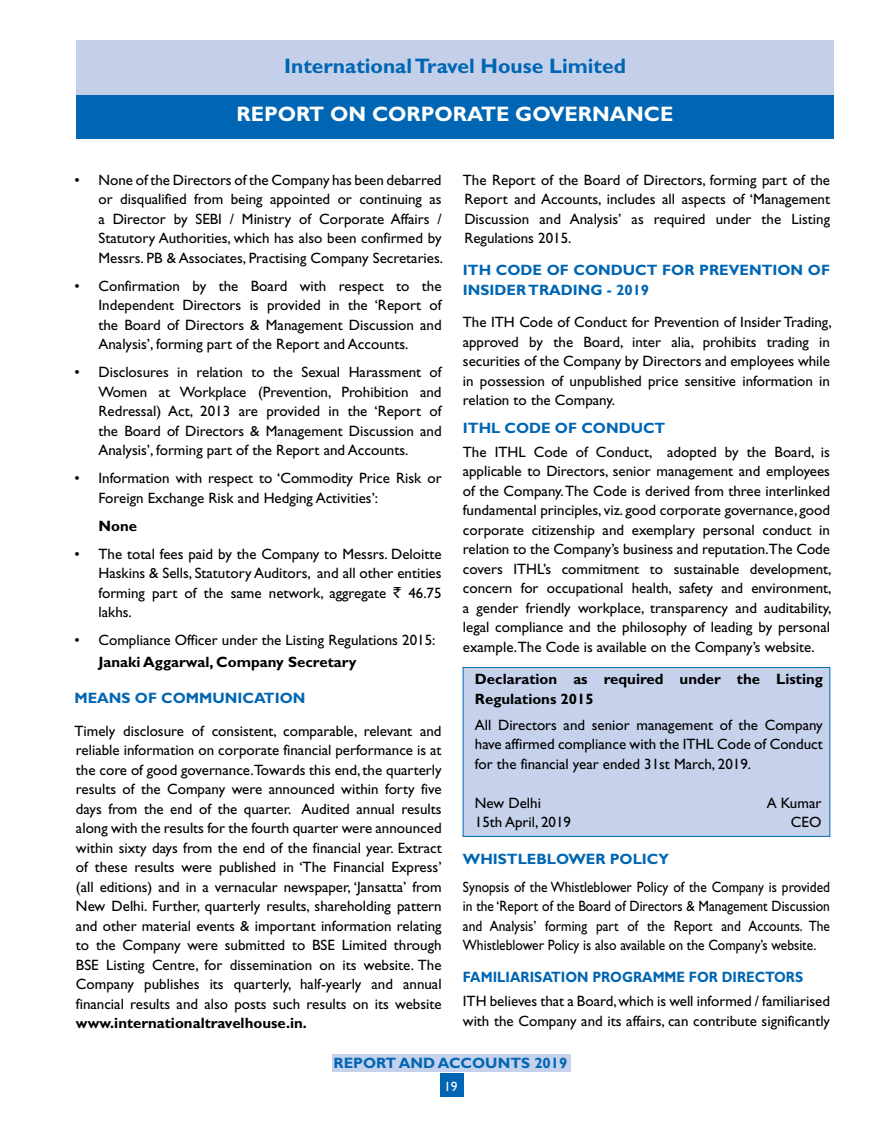
<style>
.page{position:relative;width:891px;height:1134px;background:#fff}
.page>*{position:absolute;margin:0;border:0;box-sizing:border-box;transform-origin:0 0}
.t1{font:700 21px "Gill Sans";color:#0066b3}
.t2{font:700 21px "Gill Sans";color:#fff}
.t3{font:15px/19.5px "Gill Sans";color:#000;text-align:justify}
.t4{font:15px/19.5px "Gill Sans";color:#000;text-align:justify;scale:.9 1}
.t5{font:700 15px/19.5px "Gill Sans";color:#0066b3}
.t6{font:700 15px/19.5px "Gill Sans";color:#000}
.t7{font:700 15px "Gill Sans";color:#0066b3;scale:.9 1}
.t8{font:13.5px "Gill Sans";color:#fff}
.s1{font-family:"Rupee Foradian"}
</style>
<div class="page">
<div style="left:332px;top:1055px;width:238px;height:17px;background:#c6d2eb"></div>
<div style="left:440px;top:1074px;width:23px;height:23px;background:#0066b3"></div>
<div style="left:76px;top:95px;width:757px;height:43px;background:#0066b3"></div>
<div style="left:76px;top:40px;width:758px;height:55px;background:#c4d0ea"></div>
<div style="left:463px;top:668px;width:367px;height:168px;background:#c6d2eb"></div>
<div style="left:463px;top:667px;width:367px;height:170px;border:1px solid #0066b3"></div>
<h1 class="t1" style="left:284px;top:53px;width:343px">International Travel House Limited</h1>
<h1 class="t2" style="left:236px;top:101px;width:438px">REPORT ON CORPORATE GOVERNANCE</h1>
<p class="t3" style="left:98px;top:170px;width:346px;text-indent:-24px">•· None of the Directors of the Company has been debarred or disqualified from being appointed or continuing as a Director by SEBI / Ministry of Corporate Affairs / Statutory Authorities, which has also been confirmed by Messrs. PB &amp; Associates, Practising Company Secretaries.</p>
<p class="t3" style="left:98px;top:276px;width:345px;text-indent:-24px">•· Confirmation by the Board with respect to the Independent Directors is provided in the ‘Report of the Board of Directors &amp; Management Discussion and Analysis’, forming part of the Report and Accounts.</p>
<p class="t3" style="left:98px;top:362px;width:345px;text-indent:-24px">•· Disclosures in relation to the Sexual Harassment of Women at Workplace (Prevention, Prohibition and Redressal) Act, 2013 are provided in the ‘Report of the Board of Directors &amp; Management Discussion and Analysis’, forming part of the Report and Accounts.</p>
<p class="t3" style="left:98px;top:468px;width:345px;text-indent:-24px">•· Information with respect to ‘Commodity Price Risk or<br>Foreign Exchange Risk and Hedging Activities’:</p>
<p class="t6" style="left:98px;top:516px;width:40px">None</p>
<p class="t3" style="left:98px;top:544px;width:345px;text-indent:-24px">• The total fees paid by the Company to Messrs. Deloitte Haskins &amp; Sells, Statutory Auditors, and all other entities forming part of the same network, aggregate <span class="s1">`</span> 46.75 lakhs.</p>
<p class="t3" style="left:74px;top:630px;width:363px">• Compliance Officer under the Listing Regulations 2015:</p>
<p class="t6" style="left:98px;top:652px;width:260px">Janaki Aggarwal, Company Secretary</p>
<p class="t5" style="left:74px;top:688px;width:233px">MEANS OF COMMUNICATION</p>
<p class="t3" style="left:74px;top:721px;width:369px">Timely disclosure of consistent, comparable, relevant and reliable information on corporate financial performance is at the core of good governance.Towards this end, the quarterly results of the Company were announced within forty five days from the end of the quarter. Audited annual results along with the results for the fourth quarter were announced within sixty days from the end of the financial year. Extract of these results were published in ‘The Financial Express’ (all editions) and in a vernacular newspaper, ‘Jansatta’ from New Delhi. Further, quarterly results, shareholding pattern and other material events &amp; important information relating to the Company were submitted to BSE Limited through BSE Listing Centre, for dissemination on its website. The Company publishes its quarterly, half-yearly and annual financial results and also posts such results on its website</p>
<p class="t6" style="left:76px;top:1013px;width:233px">www.internationaltravelhouse.in.</p>
<p class="t3" style="left:463px;top:170px;width:369px">The Report of the Board of Directors, forming part of the Report and Accounts, includes all aspects of ‘Management Discussion and Analysis’ as required under the Listing Regulations 2015.</p>
<p class="t5" style="left:463px;top:260px;width:369px">ITH CODE OF CONDUCT FOR PREVENTION OF<br>INSIDER TRADING - 2019</p>
<p class="t3" style="left:463px;top:312px;width:370px">The ITH Code of Conduct for Prevention of Insider Trading, approved by the Board, inter alia, prohibits trading in securities of the Company by Directors and employees while in possession of unpublished price sensitive information in relation to the Company.</p>
<p class="t5" style="left:463px;top:418px;width:204px">ITHL CODE OF CONDUCT</p>
<p class="t3" style="left:463px;top:442px;width:370px">The ITHL Code of Conduct, adopted by the Board, is applicable to Directors, senior management and employees of the Company. The Code is derived from three interlinked fundamental principles, viz. good corporate governance, good corporate citizenship and exemplary personal conduct in relation to the Company’s business and reputation.The Code covers ITHL’s commitment to sustainable development, concern for occupational health, safety and environment, a gender friendly workplace, transparency and auditability, legal compliance and the philosophy of leading by personal example.The Code is available on the Company’s website.</p>
<p class="t6" style="left:475px;top:669px;width:350px">Declaration as required under the Listing<br>Regulations 2015</p>
<p class="t3" style="left:475px;top:715px;width:349px">All Directors and senior management of the Company have affirmed compliance with the ITHL Code of Conduct for the financial year ended 31st March, 2019.</p>
<p class="t3" style="left:475px;top:793px;width:68px">New Delhi</p>
<p class="t3" style="left:767px;top:793px;width:56px">A Kumar</p>
<p class="t3" style="left:475px;top:812px;width:98px">15th April, 2019</p>
<p class="t3" style="left:791px;top:812px;width:32px">CEO</p>
<p class="t5" style="left:463px;top:849px;width:208px">WHISTLEBLOWER POLICY</p>
<p class="t4" style="left:463px;top:877px;width:410px">Synopsis of the Whistleblower Policy of the Company is provided in the ‘Report of the Board of Directors &amp; Management Discussion and Analysis’ forming part of the Report and Accounts. The Whistleblower Policy is also available on the Company’s website.</p>
<p class="t7" style="left:463px;top:968px;width:380px">FAMILIARISATION PROGRAMME FOR DIRECTORS</p>
<p class="t3" style="left:463px;top:991px;width:369px">ITH believes that a Board, which is well informed / familiarised with the Company and its affairs, can contribute significantly</p>
<p class="t5" style="left:334px;top:1053px;width:235px">REPORT AND ACCOUNTS 2019</p>
<p class="t8" style="left:444px;top:1079px;width:15px">19</p>
</div>
